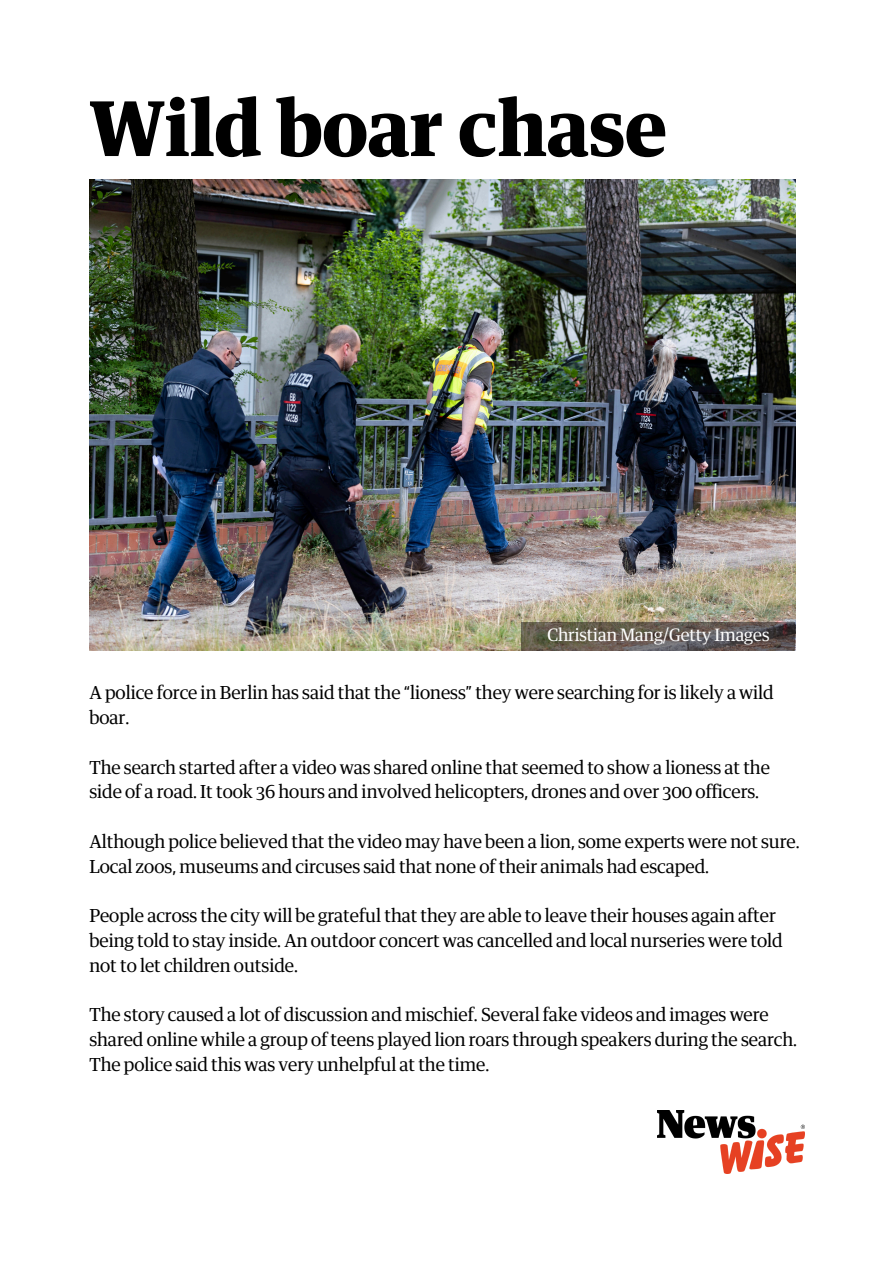
<style>
.page{position:relative;width:894px;height:1264px;background:#fff}
.page>*{position:absolute;margin:0;border:0;box-sizing:border-box;transform-origin:0 0}
.t1{font:700 75.75px "GH Guardian Headline";color:#000}
.t2{font:18px/24.8px "GH Guardian Headline";color:#000}
.t3{font:17.1px "GH Guardian Headline";color:#fff}
</style>
<div class="page">
<img style="left:89px;top:180px;width:706px;height:470px">
<img style="left:657px;top:1110px;width:147px;height:63px">
<svg style="left:521px;top:622px;width:274px;height:28px;background:#605850"></svg>
<p class="t1" style="left:89px;top:95px;width:579px">Wild boar chase</p>
<p class="t3" style="left:547px;top:627px;width:224px">Christian Mang/Getty Images</p>
<p class="t2" style="left:89px;top:681px;width:685px">A police force in Berlin has said that the “lioness” they were searching for is likely a wild boar.</p>
<p class="t2" style="left:89px;top:756px;width:682px">The search started after a video was shared online that seemed to show a lioness at the side of a road. It took 36 hours and involved helicopters, drones and over 300 officers.</p>
<p class="t2" style="left:89px;top:830px;width:711px">Although police believed that the video may have been a lion, some experts were not sure.<br>Local zoos, museums and circuses said that none of their animals had escaped.</p>
<p class="t2" style="left:89px;top:904px;width:694px">People across the city will be grateful that they are able to leave their houses again after being told to stay inside. An outdoor concert was cancelled and local nurseries were told not to let children outside.</p>
<p class="t2" style="left:89px;top:1003px;width:709px">The story caused a lot of discussion and mischief. Several fake videos and images were shared online while a group of teens played lion roars through speakers during the search.<br>The police said this was very unhelpful at the time.</p>
</div>
